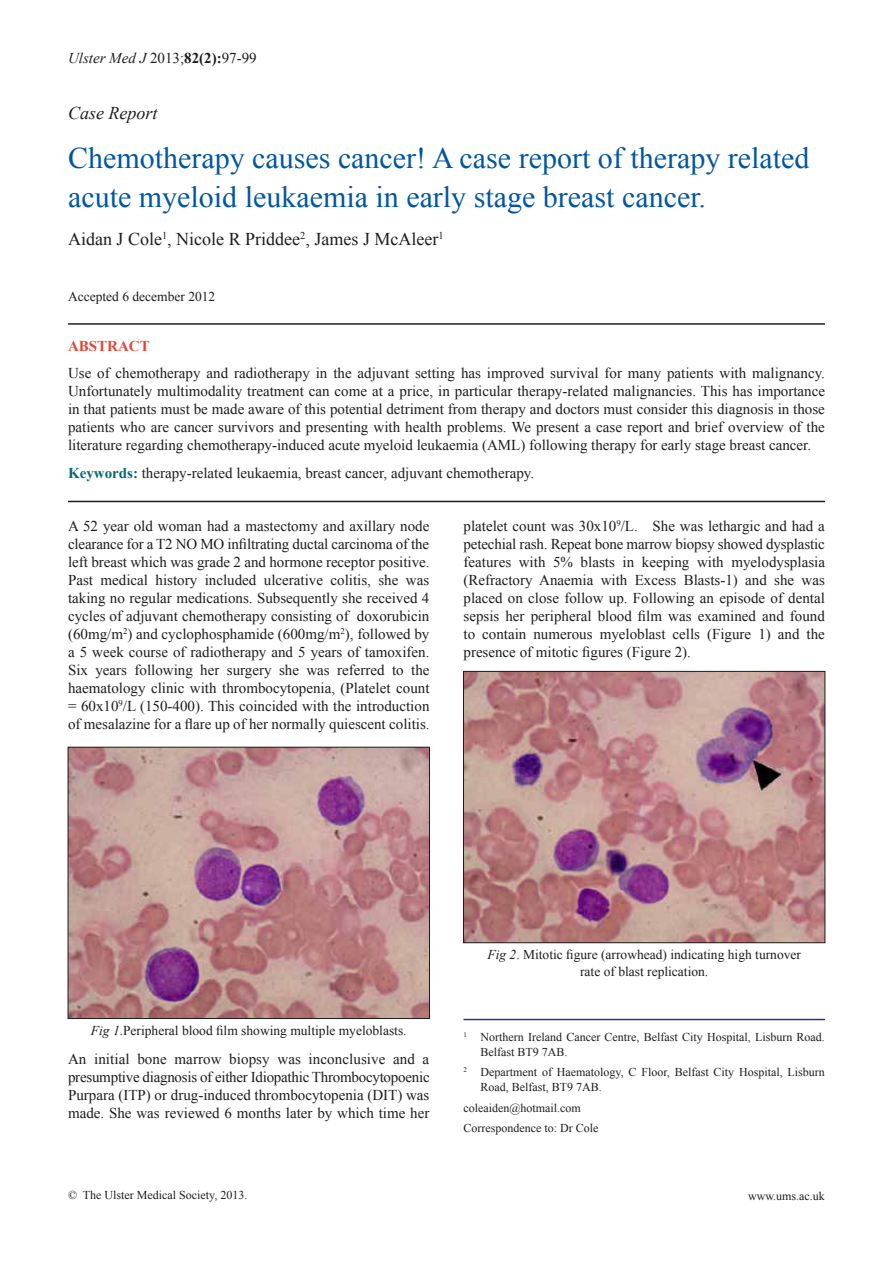
<style>
.page{position:relative;width:893px;height:1263px;background:#fff}
.page>*{position:absolute;margin:0;border:0;box-sizing:border-box;transform-origin:0 0}
.t1{font:30px/39px "Times New Roman";color:#0056a0}
.t2{font:18px "Times New Roman";color:#1d1d1b}
.t3{font:italic 18px "Times New Roman";color:#1d1d1b}
.t4{font:15px/18px "Times New Roman";color:#1d1d1b;text-align:justify}
.t5{font:italic 15px "Times New Roman";color:#1d1d1b}
.t6{font:700 15px "Times New Roman";color:#e74439}
.t7{font:13.5px/16.2px "Times New Roman";color:#1d1d1b;text-align:center}
.t8{font:12px/14.4px "Times New Roman";color:#1d1d1b}
.s1{font-style:normal}
.s2{font-weight:700;font-style:normal}
.s3{font-weight:700;color:#006c6e}
.s4{font-style:italic}
</style>
<div class="page">
<hr style="left:68px;top:323px;width:757px;height:2px;background:#1d1d1b">
<hr style="left:463px;top:1019px;width:362px;height:1px;background:#2f2f9d">
<hr style="left:68px;top:501px;width:757px;height:1px;background:#1d1d1b">
<img style="left:70px;top:749px;width:358px;height:268px">
<div style="left:68px;top:747px;width:362px;height:272px;border:1px solid #1d1d1b"></div>
<img style="left:465px;top:673px;width:358px;height:268px">
<div style="left:463px;top:671px;width:362px;height:272px;border:1px solid #1d1d1b"></div>
<p class="t5" style="left:68px;top:48px;width:190px">Ulster Med J <span class="s1">2013;</span><span class="s2">82(2):</span><span class="s1">97-99</span></p>
<p class="t3" style="left:68px;top:100px;width:91px">Case Report</p>
<h1 class="t1" style="left:68px;top:138px;width:743px">Chemotherapy causes cancer! A case report of therapy related acute myeloid leukaemia in early stage breast cancer.</h1>
<p class="t2" style="left:68px;top:227px;width:377px">Aidan J Cole<sup>1</sup>, Nicole R Priddee<sup>2</sup>, James J McAleer<sup>1</sup></p>
<p class="t7" style="left:68px;top:288px;width:149px">Accepted 6 december 2012</p>
<p class="t6" style="left:68px;top:336px;width:83px">ABSTRACT</p>
<p class="t4" style="left:68px;top:363px;width:758px">Use of chemotherapy and radiotherapy in the adjuvant setting has improved survival for many patients with malignancy.<br>Unfortunately multimodality treatment can come at a price, in particular therapy-related malignancies. This has importance in that patients must be made aware of this potential detriment from therapy and doctors must consider this diagnosis in those patients who are cancer survivors and presenting with health problems. We present a case report and brief overview of the literature regarding chemotherapy-induced acute myeloid leukaemia (AML) following therapy for early stage breast cancer.</p>
<p class="t4" style="left:68px;top:464px;width:468px"><span class="s3">Keywords:</span> therapy-related leukaemia, breast cancer, adjuvant chemotherapy.</p>
<p class="t4" style="left:68px;top:517px;width:363px">A 52 year old woman had a mastectomy and axillary node clearance for a T2 NO MO infiltrating ductal carcinoma of the left breast which was grade 2 and hormone receptor positive.<br>Past medical history included ulcerative colitis, she was taking no regular medications. Subsequently she received 4 cycles of adjuvant chemotherapy consisting of doxorubicin (60mg/m<sup>2</sup>) and cyclophosphamide (600mg/m<sup>2</sup>), followed by a 5 week course of radiotherapy and 5 years of tamoxifen.<br>Six years following her surgery she was referred to the haematology clinic with thrombocytopenia, (Platelet count = 60x10<sup>9</sup>/L (150-400). This coincided with the introduction of mesalazine for a flare up of her normally quiescent colitis.</p>
<p class="t4" style="left:463px;top:517px;width:363px">platelet count was 30x10<sup>9</sup>/L. She was lethargic and had a petechial rash. Repeat bone marrow biopsy showed dysplastic features with 5% blasts in keeping with myelodysplasia (Refractory Anaemia with Excess Blasts-1) and she was placed on close follow up. Following an episode of dental sepsis her peripheral blood film was examined and found to contain numerous myeloblast cells (Figure 1) and the presence of mitotic figures (Figure 2).</p>
<p class="t7" style="left:91px;top:1022px;width:317px"><span class="s4">Fig 1</span>.Peripheral blood film showing multiple myeloblasts.</p>
<p class="t4" style="left:68px;top:1050px;width:363px">An initial bone marrow biopsy was inconclusive and a presumptive diagnosis of either Idiopathic Thrombocytopoenic Purpara (ITP) or drug-induced thrombocytopenia (DIT) was made. She was reviewed 6 months later by which time her</p>
<p class="t7" style="left:487px;top:946px;width:315px"><span class="s4">Fig 2</span>. Mitotic figure (arrowhead) indicating high turnover rate of blast replication.</p>
<p class="t8" style="left:480px;top:1030px;width:346px;text-indent:-17px"><sup>1</sup> Northern Ireland Cancer Centre, Belfast City Hospital, Lisburn Road.<br>Belfast BT9 7AB.</p>
<p class="t8" style="left:480px;top:1065px;width:346px;text-indent:-17px"><sup>2</sup> Department of Haematology, C Floor, Belfast City Hospital, Lisburn<br>Road, Belfast, BT9 7AB.</p>
<p class="t8" style="left:463px;top:1097px;width:136px;line-height:20.7px">coleaiden@hotmail.com<br>Correspondence to: Dr Cole</p>
<p class="t8" style="left:68px;top:1188px;width:181px">© The Ulster Medical Society, 2013.</p>
<p class="t8" style="left:748px;top:1188px;width:78px">www.ums.ac.uk</p>
</div>
